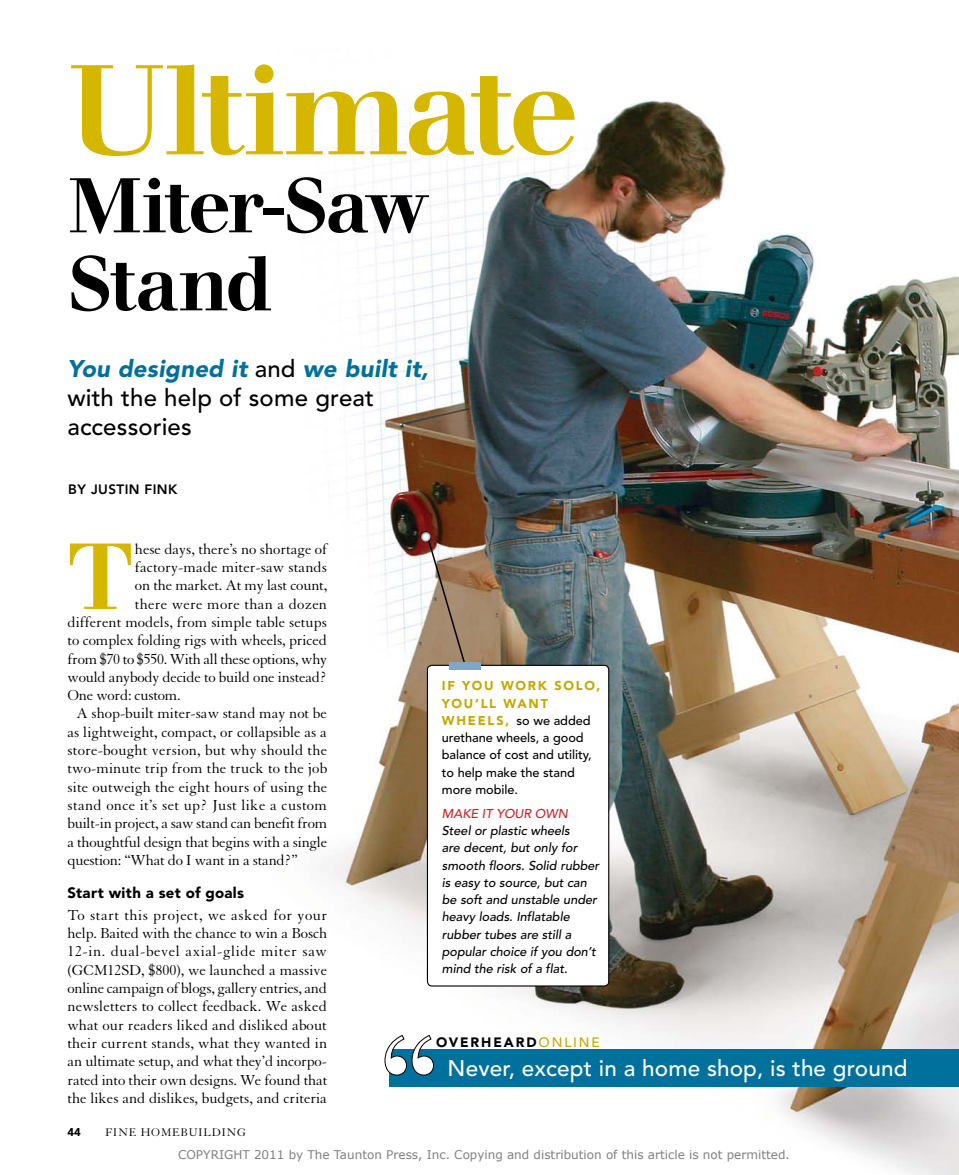
<style>
.page{position:relative;width:959px;height:1175px;background:#fff}
.page>*{position:absolute;margin:0;border:0;box-sizing:border-box;transform-origin:0 0}
.t1{font:500 133.5px "Walbaum EFOP";letter-spacing:-.045em;color:#d5b700}
.t2{font:500 98.1px "Walbaum EFOP";color:#d5b700}
.t3{font:500 81px/78px "Walbaum EFOP";letter-spacing:-.045em;color:#000}
.t4{font:500 24px/29.1px "Avenir LT Std";letter-spacing:.005em;color:#000}
.t5{font:500 22.5px "Avenir LT Std";letter-spacing:.005em;color:#fff}
.t6{font:15.75px/18.3px "Granjon LT Std";color:#000;text-align:justify}
.t7{font:15.75px "Granjon LT Std";letter-spacing:-.02em;color:#000}
.t8{font:15.75px "Granjon LT Std";letter-spacing:.02em;color:#000}
.t9{font:900 15px "Avenir LT Std";letter-spacing:.015em;color:#000}
.t10{font:900 13.5px "Avenir LT Std";letter-spacing:.14em;color:#000}
.t11{font:800 13.5px "Avenir LT Std";letter-spacing:.03em;color:#000}
.t12{font:italic 500 12.75px/17.2px "Avenir LT Std";letter-spacing:-.005em;color:#000}
.t13{font:500 12.75px/17.2px "Avenir LT Std";letter-spacing:-.005em;color:#000}
.t14{font:italic 500 12.75px "Avenir LT Std";letter-spacing:-.005em;color:#c9242b}
.t15{font:12px "Verdana";color:#808080}
.t16{font:12px "Granjon LT Std";letter-spacing:.07em;color:#000}
.t17{font:900 11.25px "Avenir LT Std";color:#000}
.s1{font-weight:900;font-style:italic;color:#00719c}
.s2{font-weight:900;color:#c3a900}
.s3{font-weight:500;color:#c3a900}
</style>
<div class="page">
<img style="left:320px;top:100px;width:638px;height:1074px">
<div style="left:427px;top:665px;width:181px;height:321px;background:#fff;border-radius:4px"></div>
<div style="left:427px;top:664px;width:182px;height:322px;border:1px solid #000;border-radius:4px"></div>
<div style="left:390px;top:1049px;width:568px;height:37px;background:#00719c"></div>
<svg style="left:384px;top:1034px;width:50px;height:41px"></svg>
<svg style="left:420px;top:531px;width:65px;height:199px"></svg>
<div style="left:449px;top:662px;width:31px;height:8px;background:#82a7c4"></div>
<h1 class="t1" style="left:68px;top:38px;width:513px">Ultimate</h1>
<h3 class="t3" style="left:68px;top:168px;width:363px">Miter-Saw<br>Stand</h3>
<h3 class="t4" style="left:67px;top:355px;width:363px"><span class="s1">You designed it</span> and <span class="s1">we built it, </span>with the help of some great accessories</h3>
<p class="t11" style="left:68px;top:481px;width:109px">BY JUSTIN FINK</p>
<h2 class="t2" style="left:68px;top:523px;width:67px">T</h2>
<p class="t6" style="left:135px;top:540px;width:194px">hese days, there’s no shortage of</p>
<p class="t6" style="left:135px;top:558px;width:194px">factory-made miter-saw stands</p>
<p class="t6" style="left:135px;top:576px;width:194px">on the market. At my last count,</p>
<p class="t6" style="left:135px;top:595px;width:194px">there were more than a dozen</p>
<p class="t6" style="left:68px;top:613px;width:261px">different models, from simple table setups</p>
<p class="t6" style="left:68px;top:631px;width:261px">to complex folding rigs with wheels, priced</p>
<p class="t7" style="left:68px;top:650px;width:261px">from $70 to $550. With all these options, why</p>
<p class="t6" style="left:68px;top:668px;width:261px">would anybody decide to build one instead?</p>
<p class="t6" style="left:68px;top:686px;width:115px">One word: custom.</p>
<p class="t6" style="left:77px;top:704px;width:252px">A shop-built miter-saw stand may not be</p>
<p class="t6" style="left:68px;top:723px;width:261px">as lightweight, compact, or collapsible as a</p>
<p class="t6" style="left:68px;top:741px;width:261px">store-bought version, but why should the</p>
<p class="t6" style="left:68px;top:759px;width:261px">two-minute trip from the truck to the job</p>
<p class="t6" style="left:68px;top:778px;width:261px">site outweigh the eight hours of using the</p>
<p class="t8" style="left:68px;top:796px;width:261px">stand once it’s set up? Just like a custom</p>
<p class="t6" style="left:68px;top:814px;width:261px">built-in project, a saw stand can benefit from</p>
<p class="t6" style="left:68px;top:833px;width:261px">a thoughtful design that begins with a single</p>
<p class="t6" style="left:68px;top:851px;width:232px">question: “What do I want in a stand?”</p>
<p class="t9" style="left:68px;top:883px;width:178px">START WITH A SET OF GOALS</p>
<p class="t6" style="left:68px;top:906px;width:261px">To start this project, we asked for your help. Baited with the chance to win a Bosch 12-in. dual-bevel axial-glide miter saw (GCM12SD, $800), we launched a massive online campaign of blogs, gallery entries, and newsletters to collect feedback. We asked what our readers liked and disliked about their current stands, what they wanted in an ultimate setup, and what they’d incorpo&shy;rated into their own designs. We found that the likes and dislikes, budgets, and criteria</p>
<p class="t13" style="left:442px;top:677px;width:160px"><span class="s2">IF YOU WORK SOLO,<br>YOU’LL WANT<br>WHEELS ,</span> so we added urethane wheels, a good balance of cost and utility, to help make the stand more mobile.</p>
<p class="t14" style="left:442px;top:806px;width:127px">MAKE IT YOUR OWN</p>
<p class="t12" style="left:442px;top:822px;width:159px">Steel or plastic wheels<br>are decent, but only for smooth floors. Solid rubber is easy to source, but can be soft and unstable under heavy loads. Inflatable rubber tubes are still a popular choice if you don’t mind the risk of a flat.</p>
<p class="t10" style="left:436px;top:1034px;width:165px">OVERHEARD<span class="s3">online</span></p>
<h3 class="t5" style="left:447px;top:1055px;width:461px">Never, except in a home shop, is the ground</h3>
<p class="t17" style="left:68px;top:1125px;width:15px">44</p>
<p class="t16" style="left:105px;top:1126px;width:142px">FINE HOMEBUILDING</p>
<p class="t15" style="left:178px;top:1147px;width:613px">COPYRIGHT 2011 by The Taunton Press, Inc. Copying and distribution of this article is not permitted.</p>
</div>
